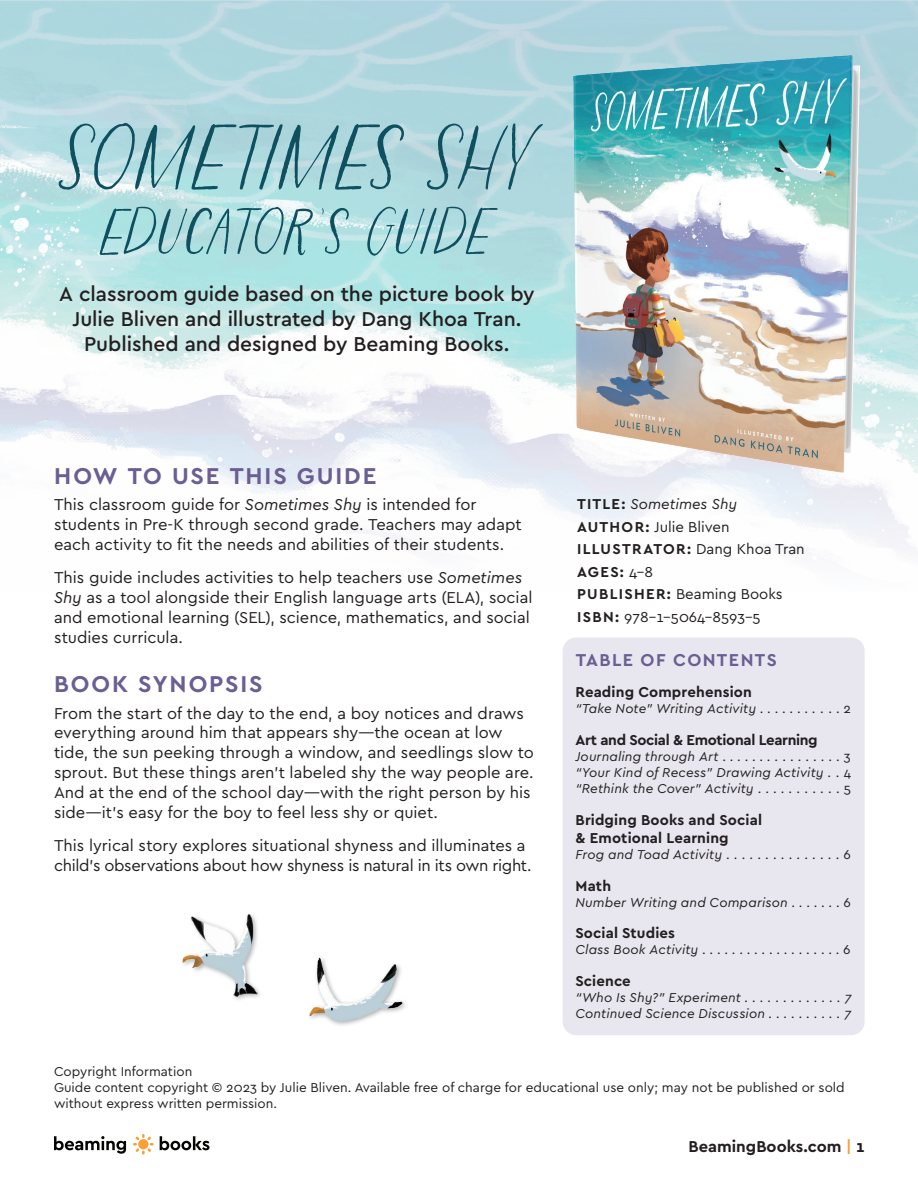
<style>
.page{position:relative;width:918px;height:1188px;background:#fff}
.page>*{position:absolute;margin:0;border:0;box-sizing:border-box;transform-origin:0 0}
.t1{font:97.5px "Salthouse";letter-spacing:-.005em;color:#0f5060}
.t2{font:69px "Salthouse";letter-spacing:-.005em;color:#0f5060}
.t3{font:700 24px "Cera PRO";letter-spacing:.08em;color:#6a5e94}
.t4{font:500 21px/25.2px "Cera PRO";letter-spacing:-.005em;color:#231f20;text-align:center}
.t5{font:700 18px "Cera PRO";letter-spacing:.075em;color:#6a5e94}
.t6{font:16.5px/19.8px "Cera PRO";color:#231f20}
.t7{font:700 16.5px "Cera PRO";color:#231f20}
.t8{font:15px/22.5px "Cera PRO";color:#231f20}
.t9{font:700 15px/18px "Cera PRO";letter-spacing:.005em;color:#231f20}
.t10{font:700 15px "Cera PRO";letter-spacing:-.02em;color:#231f20}
.t11{font:italic 13.5px/16.2px "Cera PRO";letter-spacing:.01em;color:#231f20;text-align:justify}
.t12{font:13.5px/16.2px "Cera PRO";color:#231f20}
.s1{font-style:italic}
.s2{font-weight:700}
.s3{font-style:normal}
.s4{color:#f99f38}
</style>
<div class="page">
<svg style="left:54px;top:1136px;width:72px;height:18px"></svg>
<svg style="left:160px;top:1136px;width:50px;height:14px"></svg>
<svg style="left:133px;top:1134px;width:21px;height:21px"></svg>
<div style="left:138px;top:1139px;width:10px;height:10px;background:#f99f38;border-radius:50%"></div>
<img style="left:0;top:0;width:918px;height:549px">
<img style="left:572px;top:54px;width:291px;height:420px">
<img style="left:182px;top:914px;width:78px;height:86px">
<img style="left:309px;top:957px;width:97px;height:68px">
<div style="left:563px;top:638px;width:302px;height:397px;background:#e8e7ef;border-radius:14px"></div>
<h1 class="t1" style="left:60px;top:111px;width:475px">SOMETIMES SHY</h1>
<h2 class="t2" style="left:101px;top:199px;width:393px">EDUCATOR’S GUIDE</h2>
<p class="t4" style="left:59px;top:280px;width:477px">A classroom guide based on the picture book by<br>Julie Bliven and illustrated by Dang Khoa Tran.<br>Published and designed by Beaming Books.</p>
<h3 class="t3" style="left:54px;top:460px;width:324px">HOW TO USE THIS GUIDE</h3>
<p class="t6" style="left:54px;top:494px;width:469px">This classroom guide for <span class="s1">Sometimes Shy</span> is intended for students in Pre-K through second grade. Teachers may adapt each activity to fit the needs and abilities of their students.</p>
<p class="t6" style="left:54px;top:567px;width:480px">This guide includes activities to help teachers use <span class="s1">Sometimes Shy</span> as a tool alongside their English language arts (ELA), social and emotional learning (SEL), science, mathematics, and social studies curricula.</p>
<h3 class="t3" style="left:54px;top:668px;width:210px">BOOK SYNOPSIS</h3>
<p class="t6" style="left:54px;top:702px;width:481px">From the start of the day to the end, a boy notices and draws everything around him that appears shy—the ocean at low tide, the sun peeking through a window, and seedlings slow to sprout. But these things aren’t labeled shy the way people are.<br>And at the end of the school day—with the right person by his side—it’s easy for the boy to feel less shy or quiet.</p>
<p class="t6" style="left:54px;top:835px;width:479px">This lyrical story explores situational shyness and illuminates a child’s observations about how shyness is natural in its own right.</p>
<p class="t8" style="left:577px;top:492px;width:229px"><span class="s2">TITLE:</span> <span class="s1">Sometimes Shy<br></span><span class="s2">AUTHOR:</span> Julie Bliven<br><span class="s2">ILLUSTRATOR:</span> Dang Khoa Tran<br><span class="s2">AGES:</span> 4–8<br><span class="s2">PUBLISHER:</span> Beaming Books<br><span class="s2">ISBN:</span> 978- 1-5064-8593-5</p>
<p class="t5" style="left:576px;top:648px;width:203px">TABLE OF CONTENTS</p>
<p class="t9" style="left:576px;top:682px;width:178px">Reading Comprehension</p>
<p class="t11" style="left:576px;top:700px;width:277px">“Take Note” Writing Activity <span class="s3">. . . . . . . . . . . 2</span></p>
<p class="t10" style="left:576px;top:730px;width:244px">Art and Social &amp; Emotional Learning</p>
<p class="t11" style="left:576px;top:748px;width:277px">Journaling through Art <span class="s3">. . . . . . . . . . . . . . . . 3 </span>“Your Kind of Recess” Drawing Activity <span class="s3">. . 4 </span>“Rethink the Cover” Activity <span class="s3">. . . . . . . . . . . 5</span></p>
<p class="t9" style="left:576px;top:810px;width:188px">Bridging Books and Social &amp; Emotional Learning</p>
<p class="t11" style="left:576px;top:846px;width:277px">Frog and Toad Activity <span class="s3">. . . . . . . . . . . . . . . 6</span></p>
<p class="t9" style="left:576px;top:876px;width:37px">Math</p>
<p class="t11" style="left:576px;top:894px;width:277px">Number Writing and Comparison <span class="s3">. . . . . . . 6</span></p>
<p class="t9" style="left:576px;top:924px;width:101px">Social Studies</p>
<p class="t12" style="left:576px;top:941px;width:277px"><span class="s1">Class Book Activity</span> . . . . . . . . . . . . . . . . . . . 6</p>
<p class="t9" style="left:576px;top:971px;width:57px">Science</p>
<p class="t11" style="left:576px;top:989px;width:278px">“Who Is Shy?” Experiment . . . . . . . . . . . . . 7<br>Continued Science Discussion . . . . . . . . . . 7</p>
<p class="t12" style="left:54px;top:1062px;width:792px">Copyright Information<br>Guide content copyright © 2023 by Julie Bliven. Available free of charge for educational use only; may not be published or sold without express written permission.</p>
<p class="t7" style="left:689px;top:1135px;width:178px">BeamingBooks.com <span class="s4">|</span> 1</p>
</div>
